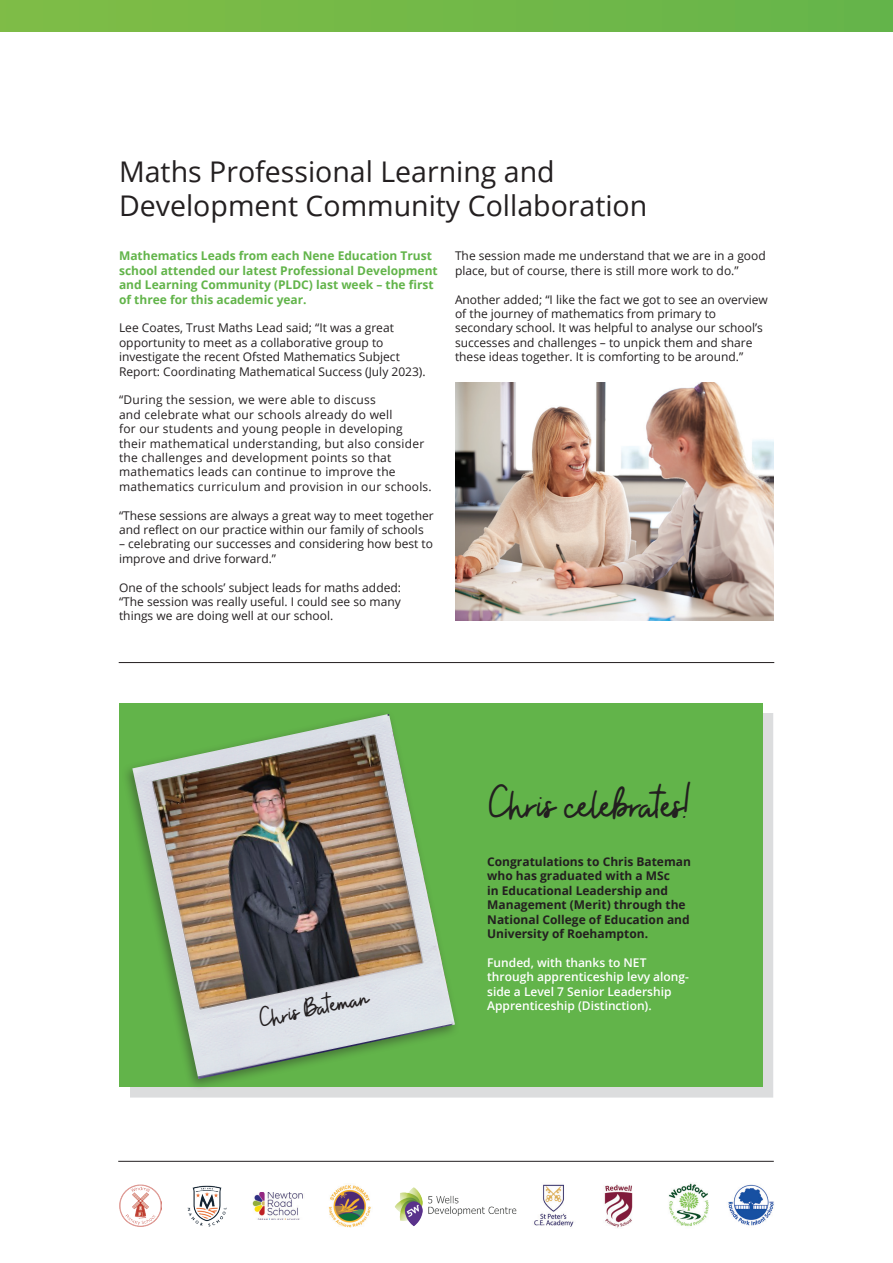
<style>
.page{position:relative;width:893px;height:1263px;background:#fff}
.page>*{position:absolute;margin:0;border:0;box-sizing:border-box;transform-origin:0 0}
.t1{font:28.5px/34.2px "Open Sans";color:#231f20}
.t2{font:28.2px "Love Letters";color:#231f20}
.t3{font:16.95px "Love Letters";color:#231f20}
.t4{font:12px/14.4px "Open Sans";color:#231f20}
.t5{font:12px/14.4px "Open Sans";letter-spacing:.02em;color:#231f20}
.t6{font:700 12px/14.4px "Open Sans";color:#62b44a}
.t7{font:700 12px/14.4px "Open Sans";color:#231f20}
.t8{font:600 12px/14.4px "Open Sans";color:#fff}
</style>
<div class="page">
<div style="left:130px;top:713px;width:643px;height:384px;background:#dcddde"></div>
<div style="left:119px;top:703px;width:644px;height:384px;background:#62b44a"></div>
<hr style="left:119px;top:662px;width:655px;height:1px;background:#231f20">
<img style="left:455px;top:383px;width:319px;height:237px">
<div style="left:121px;top:709px;width:340px;height:382px;background:#231f20;opacity:.43"></div>
<img style="left:132px;top:714px;width:323px;height:365px">
<div style="left:0;top:0;width:893px;height:32px;background:linear-gradient(to right,#80bc46,#65b44a)"></div>
<hr style="left:118px;top:1161px;width:656px;height:1px;background:#231f20">
<img style="left:668px;top:1183px;width:41px;height:43px">
<img style="left:328px;top:1185px;width:43px;height:42px">
<img style="left:534px;top:1184px;width:40px;height:43px">
<img style="left:728px;top:1184px;width:46px;height:42px">
<img style="left:252px;top:1192px;width:51px;height:28px">
<img style="left:187px;top:1185px;width:40px;height:42px">
<img style="left:120px;top:1184px;width:41px;height:42px">
<img style="left:395px;top:1187px;width:122px;height:39px">
<img style="left:604px;top:1184px;width:29px;height:44px">
<h1 class="t1" style="left:119px;top:153px;width:530px">Maths Professional Learning and<br>Development Community Collaboration</h1>
<p class="t6" style="left:119px;top:249px;width:320px">Mathematics Leads from each Nene Education Trust school attended our latest Professional Development and Learning Community (PLDC) last week – the first of three for this academic year.</p>
<p class="t4" style="left:119px;top:321px;width:308px">Lee Coates, Trust Maths Lead said; “It was a great opportunity to meet as a collaborative group to investigate the recent Ofsted Mathematics Subject Report: Coordinating Mathematical Success (July 2023).</p>
<p class="t5" style="left:119px;top:393px;width:314px">“During the session, we were able to discuss<br>and celebrate what our schools already do well<br>for our students and young people in developing their mathematical understanding, but also consider the challenges and development points so that mathematics leads can continue to improve the mathematics curriculum and provision in our schools.</p>
<p class="t4" style="left:119px;top:508px;width:316px">“These sessions are always a great way to meet together and reflect on our practice within our family of schools</p>
<p class="t4" style="left:119px;top:537px;width:315px">– celebrating our successes and considering how best to improve and drive forward.”</p>
<p class="t4" style="left:119px;top:580px;width:283px;text-align:justify">One of the schools’ subject leads for maths added: “The session was really useful. I could see so many things we are doing well at our school.</p>
<p class="t4" style="left:455px;top:249px;width:312px">The session made me understand that we are in a good place, but of course, there is still more work to do.”</p>
<p class="t4" style="left:455px;top:292px;width:314px">Another added; “I like the fact we got to see an overview of the journey of mathematics from primary to secondary school. It was helpful to analyse our school’s successes and challenges – to unpick them and share these ideas together. It is comforting to be around.”</p>
<h3 class="t3" style="left:259px;top:1011px;width:112px;rotate:-12deg">Chris Bateman</h3>
<h2 class="t2" style="left:491px;top:792px;width:200px">Chris celebrates!</h2>
<p class="t7" style="left:487px;top:854px;width:205px">Congratulations to Chris Bateman who has graduated with a MSc<br>in Educational Leadership and<br>Management (Merit) through the<br>National College of Education and<br>University of Roehampton.</p>
<p class="t8" style="left:487px;top:955px;width:203px">Funded, with thanks to NET through apprenticeship levy along&shy;side a Level 7 Senior Leadership<br>Apprenticeship (Distinction).</p>
</div>
